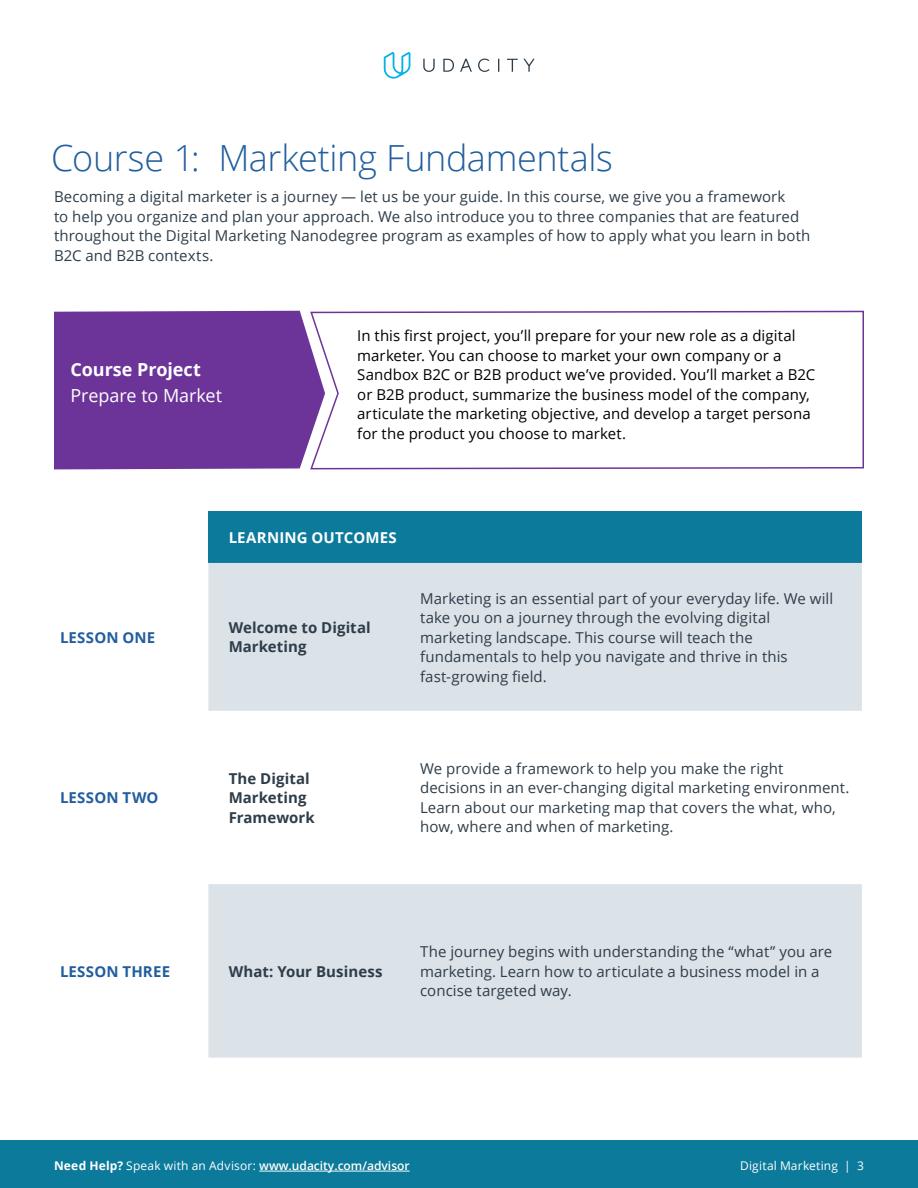
<style>
.page{position:relative;width:918px;height:1188px;background:#fff}
.page>*{position:absolute;margin:0;border:0;box-sizing:border-box;transform-origin:0 0}
.t1{font:300 36px "Open Sans";letter-spacing:-.01em;color:#215e9e}
.t2{font:18px "Open Sans";letter-spacing:-.005em;color:#fff}
.t3{font:700 18px "Open Sans";letter-spacing:-.005em;color:#fff}
.t4{font:15px/19.5px "Open Sans";letter-spacing:.005em;color:#2e3d49}
.t5{font:15px/19.5px "Open Sans";letter-spacing:.005em;color:#000}
.t6{font:700 15px/19.5px "Open Sans";letter-spacing:.005em;color:#2e3d49}
.t7{font:700 15px "Open Sans";letter-spacing:.015em;color:#215e9e}
.t8{font:700 15px "Open Sans";letter-spacing:.005em;color:#fff}
.t9{font:600 12px "Open Sans";color:#fff}
.t10{font:12px "Open Sans";letter-spacing:.015em;color:#fff}
.s1{font-weight:700}
.s2{font-weight:400}
</style>
<div class="page">
<div style="left:0;top:1140px;width:918px;height:48px;background:#0b7a9b"></div>
<hr style="left:259px;top:1171px;width:151px;height:1px;background:#fff">
<svg style="left:384px;top:52px;width:26px;height:27px"></svg>
<svg style="left:423px;top:59px;width:112px;height:13px"></svg>
<div style="left:208px;top:511px;width:654px;height:52px;background:#0b7a9b"></div>
<svg style="left:208px;top:563px;width:654px;height:495px;fill:#dbe2e8"></svg>
<svg style="left:310px;top:310px;width:554px;height:160px"></svg>
<div style="left:54px;top:311px;width:271px;height:158px;background:#6c3498"></div>
<h1 class="t1" style="left:51px;top:134px;width:563px">Course 1: Marketing Fundamentals</h1>
<p class="t4" style="left:54px;top:187px;width:758px">Becoming a digital marketer is a journey — let us be your guide. In this course, we give you a framework<br>to help you organize and plan your approach. We also introduce you to three companies that are featured throughout the Digital Marketing Nanodegree program as examples of how to apply what you learn in both B2C and B2B contexts.</p>
<p class="t3" style="left:71px;top:357px;width:132px">Course Project</p>
<p class="t2" style="left:71px;top:383px;width:153px">Prepare to Market</p>
<p class="t5" style="left:357px;top:326px;width:460px">In this first project, you’ll prepare for your new role as a digital marketer. You can choose to market your own company or a Sandbox B2C or B2B product we’ve provided. You’ll market a B2C or B2B product, summarize the business model of the company, articulate the marketing objective, and develop a target persona for the product you choose to market.</p>
<p class="t8" style="left:229px;top:527px;width:169px">LEARNING OUTCOMES</p>
<p class="t7" style="left:60px;top:627px;width:97px">LESSON ONE</p>
<p class="t6" style="left:229px;top:617px;width:144px">Welcome to Digital<br>Marketing</p>
<p class="t4" style="left:420px;top:588px;width:415px">Marketing is an essential part of your everyday life. We will take you on a journey through the evolving digital marketing landscape. This course will teach the fundamentals to help you navigate and thrive in this fast-growing field.</p>
<p class="t7" style="left:60px;top:787px;width:100px">LESSON TWO</p>
<p class="t6" style="left:229px;top:768px;width:88px">The Digital<br>Marketing<br>Framework</p>
<p class="t4" style="left:420px;top:758px;width:431px">We provide a framework to help you make the right decisions in an ever-changing digital marketing environment.<br>Learn about our marketing map that covers the what, who, how, where and when of marketing.</p>
<p class="t7" style="left:60px;top:961px;width:112px">LESSON THREE</p>
<p class="t6" style="left:229px;top:961px;width:155px">What: Your Business</p>
<p class="t4" style="left:420px;top:942px;width:414px">The journey begins with understanding the “what” you are marketing. Learn how to articulate a business model in a concise targeted way.</p>
<p class="t9" style="left:54px;top:1158px;width:357px"><span class="s1">Need Help?</span> <span class="s2">Speak with an Advisor:</span> www.udacity.com/advisor</p>
<p class="t10" style="left:740px;top:1158px;width:125px">Digital Marketing | 3</p>
</div>
